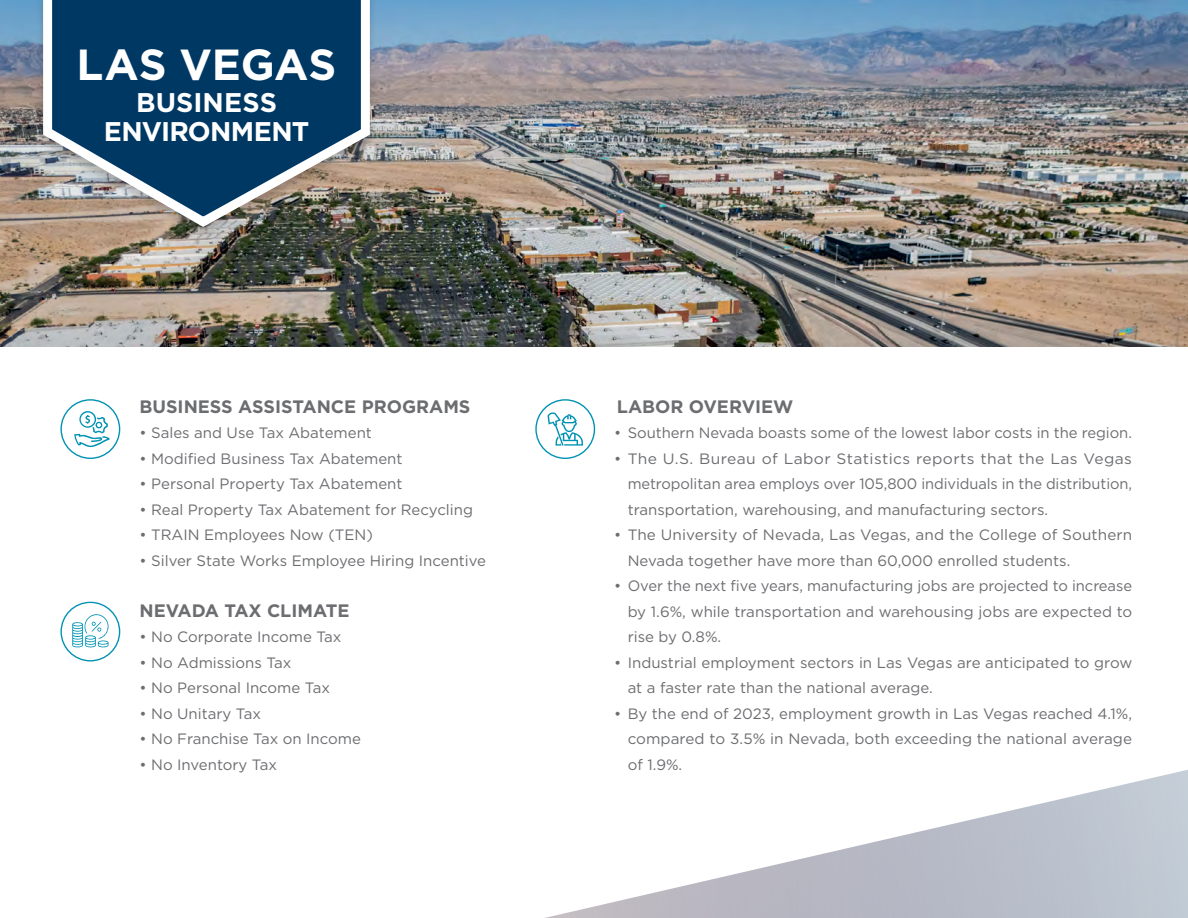
<style>
.page{position:relative;width:1188px;height:918px;background:#fff}
.page>*{position:absolute;margin:0;border:0;box-sizing:border-box;transform-origin:0 0}
.Page_Headline{font:700 43.5px "Gotham";letter-spacing:-.005em;color:#fff}
.Page_Headline-2{font:700 27px "Gotham";letter-spacing:-.015em;color:#fff}
.Page_Headline-3{font:700 27px "Gotham";letter-spacing:.005em;color:#fff}
.Body_Copy___standard{font:700 18px "Gotham";color:#6c6d70}
.Body_Copy___standard-2{font:15px/25.5px "Gotham";color:#6c6d70;text-align:justify}
</style>
<div class="page">
<svg style="left:545px;top:769px;width:643px;height:149px"></svg>
<img style="left:0;top:0;width:1188px;height:347px">
<div style="left:35px;top:0;width:343px;height:241px;background:#231f20;opacity:.22"></div>
<svg style="left:35px;top:0;width:343px;height:234px;background:#375a75"></svg>
<svg style="left:60px;top:399px;width:60px;height:60px"></svg>
<svg style="left:60px;top:602px;width:60px;height:59px"></svg>
<svg style="left:535px;top:399px;width:60px;height:60px"></svg>
<p class="Page_Headline" style="left:77px;top:36px;width:261px">LAS VEGAS</p>
<p class="Page_Headline-3" style="left:136px;top:85px;width:142px">BUSINESS</p>
<p class="Page_Headline-2" style="left:104px;top:113px;width:207px">ENVIRONMENT</p>
<p class="Body_Copy___standard" style="left:140px;top:395px;width:332px">BUSINESS ASSISTANCE PROGRAMS</p>
<p class="Body_Copy___standard-2" style="left:140px;top:420px;width:234px">• Sales and Use Tax Abatement</p>
<p class="Body_Copy___standard-2" style="left:140px;top:446px;width:265px">• Modified Business Tax Abatement</p>
<p class="Body_Copy___standard-2" style="left:140px;top:471px;width:264px">• Personal Property Tax Abatement</p>
<p class="Body_Copy___standard-2" style="left:140px;top:497px;width:335px">• Real Property Tax Abatement for Recycling</p>
<p class="Body_Copy___standard-2" style="left:140px;top:522px;width:235px">• TRAIN Employees Now (TEN)</p>
<p class="Body_Copy___standard-2" style="left:140px;top:548px;width:348px">• Silver State Works Employee Hiring Incentive</p>
<p class="Body_Copy___standard" style="left:140px;top:599px;width:211px">NEVADA TAX CLIMATE</p>
<p class="Body_Copy___standard-2" style="left:140px;top:624px;width:203px">• No Corporate Income Tax</p>
<p class="Body_Copy___standard-2" style="left:140px;top:650px;width:154px">• No Admissions Tax</p>
<p class="Body_Copy___standard-2" style="left:140px;top:675px;width:192px">• No Personal Income Tax</p>
<p class="Body_Copy___standard-2" style="left:140px;top:701px;width:123px">• No Unitary Tax</p>
<p class="Body_Copy___standard-2" style="left:140px;top:726px;width:223px">• No Franchise Tax on Income</p>
<p class="Body_Copy___standard-2" style="left:140px;top:752px;width:139px">• No Inventory Tax</p>
<p class="Body_Copy___standard" style="left:617px;top:395px;width:178px">LABOR OVERVIEW</p>
<p class="Body_Copy___standard-2" style="left:614px;top:420px;width:519px">• Southern Nevada boasts some of the lowest labor costs in the region.</p>
<p class="Body_Copy___standard-2" style="left:628px;top:446px;width:506px;text-indent:-14px">• The U.S. Bureau of Labor Statistics reports that the Las Vegas metropolitan area employs over 105,800 individuals in the distribution, transportation, warehousing, and manufacturing sectors.</p>
<p class="Body_Copy___standard-2" style="left:628px;top:522px;width:506px;text-indent:-14px">• The University of Nevada, Las Vegas, and the College of Southern<br>Nevada together have more than 60,000 enrolled students.</p>
<p class="Body_Copy___standard-2" style="left:628px;top:573px;width:506px;text-indent:-14px">• Over the next five years, manufacturing jobs are projected to increase by 1.6%, while transportation and warehousing jobs are expected to rise by 0.8%.</p>
<p class="Body_Copy___standard-2" style="left:628px;top:650px;width:506px;text-indent:-14px">• Industrial employment sectors in Las Vegas are anticipated to grow at a faster rate than the national average.</p>
<p class="Body_Copy___standard-2" style="left:628px;top:701px;width:506px;text-indent:-14px">• By the end of 2023, employment growth in Las Vegas reached 4.1%, compared to 3.5% in Nevada, both exceeding the national average of 1.9%.</p>
</div>
